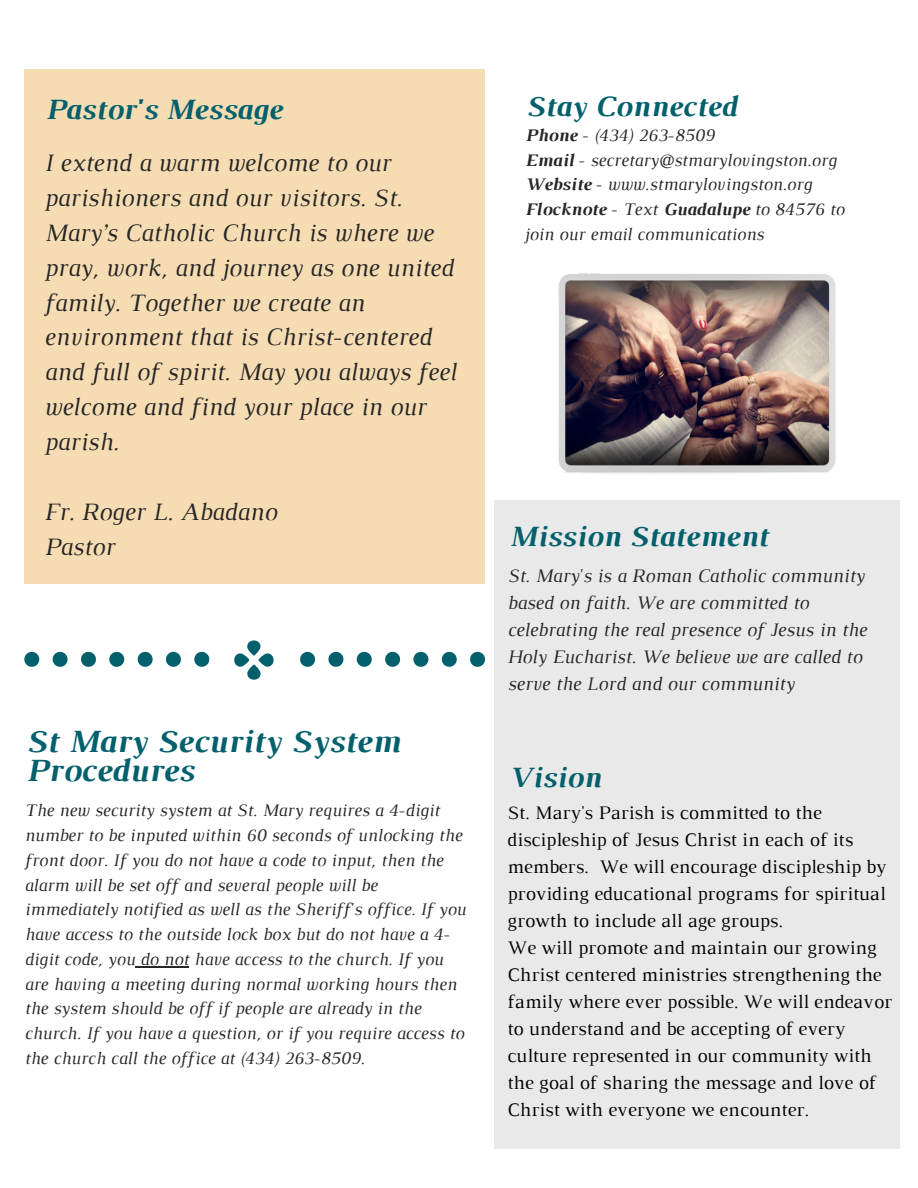
<style>
.page{position:relative;width:918px;height:1188px;background:#fff}
.page>*{position:absolute;margin:0;border:0;box-sizing:border-box;transform-origin:0 0}
.t1{font:italic 700 33px/28.5px "Luthier";color:#02606d}
.t2{font:italic 700 30px "Luthier";color:#02606d}
.t3{font:italic 25.5px/34.8px "Luthier";color:#272727}
.t4{font:19.5px/27px "Luthier";color:#000}
.t5{font:italic 19.5px/27px "Luthier";color:#272727}
.t6{font:italic 18px/24.8px "Luthier";color:#272727}
.s1{font-weight:700}
</style>
<div class="page">
<div style="left:24px;top:70px;width:461px;height:514px;background:#f6dcb3"></div>
<div style="left:494px;top:500px;width:406px;height:648px;background:#e9e9e9"></div>
<svg style="left:234px;top:640px;width:40px;height:40px"></svg>
<svg style="left:194px;top:652px;width:15px;height:15px"></svg>
<svg style="left:166px;top:652px;width:15px;height:15px"></svg>
<svg style="left:138px;top:652px;width:15px;height:15px"></svg>
<svg style="left:109px;top:652px;width:15px;height:15px"></svg>
<svg style="left:81px;top:652px;width:15px;height:15px"></svg>
<svg style="left:53px;top:652px;width:15px;height:15px"></svg>
<svg style="left:24px;top:652px;width:15px;height:15px"></svg>
<svg style="left:470px;top:652px;width:14px;height:15px"></svg>
<svg style="left:442px;top:652px;width:15px;height:15px"></svg>
<svg style="left:413px;top:652px;width:15px;height:15px"></svg>
<svg style="left:385px;top:652px;width:15px;height:15px"></svg>
<svg style="left:357px;top:652px;width:15px;height:15px"></svg>
<svg style="left:328px;top:652px;width:15px;height:15px"></svg>
<svg style="left:300px;top:652px;width:15px;height:15px"></svg>
<img style="left:558px;top:273px;width:278px;height:201px">
<hr style="left:135px;top:966px;width:54px;height:1px;background:#272727">
<p class="t2" style="left:44px;top:99px;width:238px">Pastor's Message</p>
<p class="t3" style="left:44px;top:147px;width:414px">I extend a warm welcome to our parishioners and our visitors. St.<br>Mary’s Catholic Church is where we pray, work, and journey as one united family. Together we create an environment that is Christ-centered and full of spirit. May you always feel welcome and find your place in our parish.</p>
<p class="t3" style="left:44px;top:496px;width:234px">Fr. Roger L. Abadano</p>
<p class="t3" style="left:44px;top:531px;width:72px">Pastor</p>
<p class="t1" style="left:24px;top:730px;width:376px">St Mary Security System<br>Procedures</p>
<p class="t6" style="left:24px;top:800px;width:443px">The new security system at St. Mary requires a 4-digit number to be inputed within 60 seconds of unlocking the front door. If you do not have a code to input, then the alarm will be set off and several people will be immediately notified as well as the Sheriff's office. If you have access to the outside lock box but do not have a 4- digit code, you do not have access to the church. If you are having a meeting during normal working hours then the system should be off if people are already in the church. If you have a question, or if you require access to the church call the office at (434) 263-8509.</p>
<p class="t2" style="left:524px;top:95px;width:213px">Stay Connected</p>
<p class="t6" style="left:524px;top:124px;width:192px"><span class="s1">Phone</span> - (434) 263-8509</p>
<p class="t6" style="left:524px;top:149px;width:314px"><span class="s1">Email</span> - secretary@stmarylovingston.org</p>
<p class="t6" style="left:524px;top:174px;width:289px"><span class="s1">Website</span> - www.stmarylovingston.org</p>
<p class="t6" style="left:524px;top:198px;width:322px"><span class="s1">Flocknote</span> - Text <span class="s1">Guadalupe</span> to 84576 to join our email communications</p>
<p class="t2" style="left:508px;top:526px;width:261px">Mission Statement</p>
<p class="t5" style="left:508px;top:564px;width:361px">St. Mary's is a Roman Catholic community based on faith. We are committed to celebrating the real presence of Jesus in the Holy Eucharist. We believe we are called to serve the Lord and our community</p>
<p class="t2" style="left:508px;top:766px;width:94px">Vision</p>
<p class="t4" style="left:508px;top:801px;width:380px">St. Mary's Parish is committed to the discipleship of Jesus Christ in each of its members. We will encourage discipleship by providing educational programs for spiritual growth to include all age groups.</p>
<p class="t4" style="left:508px;top:936px;width:386px">We will promote and maintain our growing Christ centered ministries strengthening the family where ever possible. We will endeavor to understand and be accepting of every culture represented in our community with the goal of sharing the message and love of Christ with everyone we encounter.</p>
</div>
